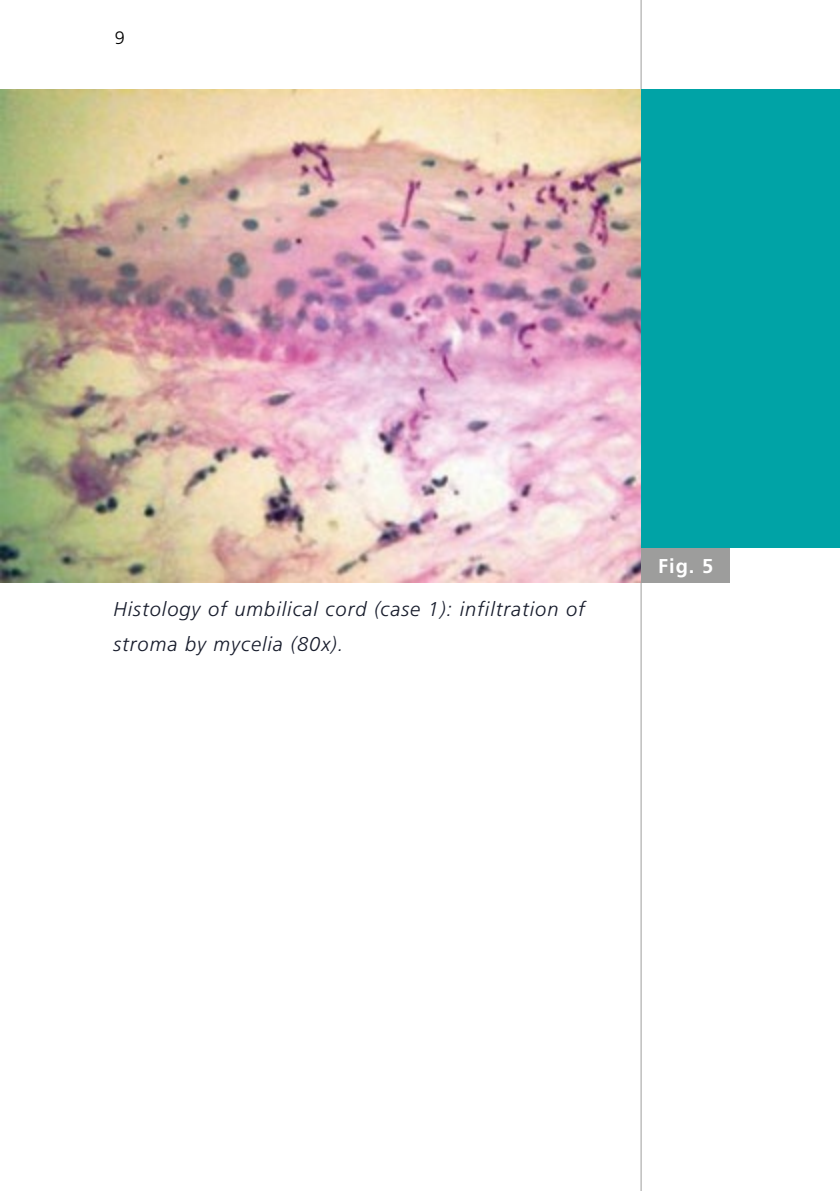
<style>
.page{position:relative;width:840px;height:1191px;background:#fff}
.page>*{position:absolute;margin:0;border:0;box-sizing:border-box;transform-origin:0 0}
.t1{font:italic 300 20px/34px "Frutiger LT Std";letter-spacing:.05em;color:#161b2b}
.t2{font:700 20px "Frutiger LT Std";color:#fff}
.t3{font:300 18px "Frutiger LT Std";color:#000}
</style>
<div class="page">
<hr style="left:640px;top:0;width:1px;height:1191px;background:#9d9d9c">
<img style="left:0;top:90px;width:641px;height:492px">
<div style="left:641px;top:89px;width:198px;height:459px;background:#00a3a6"></div>
<div style="left:641px;top:548px;width:88px;height:34px;background:#9d9d9c"></div>
<p class="t3" style="left:115px;top:28px;width:12px">9</p>
<p class="t1" style="left:113px;top:593px;width:472px">Histology of umbilical cord (case 1): infiltration of stroma by mycelia (80x).</p>
<p class="t2" style="left:657px;top:554px;width:57px">Fig. 5</p>
</div>
